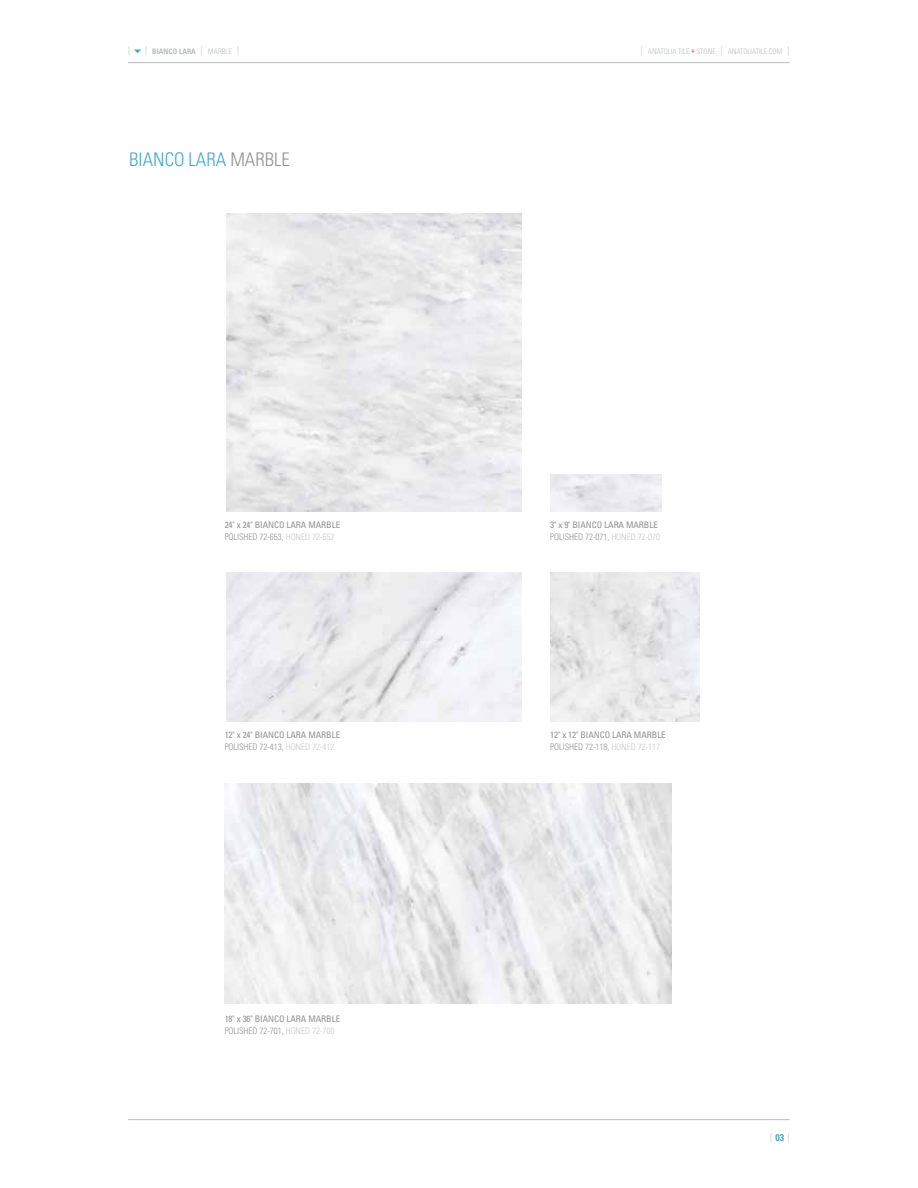
<style>
.page{position:relative;width:918px;height:1188px;background:#fff}
.page>*{position:absolute;margin:0;border:0;box-sizing:border-box;transform-origin:0 0}
.t1{font:300 condensed 18.75px "Univers";color:#46a8c6}
.t2{font:condensed 9px/12px "Univers";letter-spacing:-.005em;color:#919195}
.t3{font:300 condensed 9px "Univers";color:#babcbe}
.t4{font:300 condensed 7.5px "Univers";color:#babcbe}
.t5{font:700 condensed 7.5px "Univers";letter-spacing:.005em;color:#babcbe}
.s1{font-weight:300;font-size:9px}
.s2{font-weight:300}
.s3{color:#919195}
.s4{font-weight:300;color:#c8c8ca}
.s5{font-size:9px}
.s6{font-weight:400;color:#e31b23}
.s7{font-weight:700;font-size:9.75px;color:#46a8c6}
</style>
<div class="page">
<svg style="left:134px;top:50px;width:7px;height:3px"></svg>
<hr style="left:128px;top:62px;width:662px;height:1px;background:#babcbe">
<img style="left:550px;top:572px;width:149px;height:149px">
<img style="left:226px;top:572px;width:295px;height:149px">
<img style="left:225px;top:784px;width:447px;height:220px">
<hr style="left:128px;top:1119px;width:662px;height:1px;background:#babcbe">
<p class="t5" style="left:145px;top:47px;width:95px"><span class="s1">|</span> BIANCO LARA <span class="s1">|</span> <span class="s2">MARBLE</span> <span class="s1">|</span></p>
<h1 class="t1" style="left:129px;top:148px;width:162px">BIANCO LARA <span class="s3">MARBLE</span></h1>
<p class="t2" style="left:225px;top:519px;width:117px">24" x 24" BIANCO LARA MARBLE<br><span class="s2">POLISHED 72-653,</span> <span class="s4">HONED 72-652</span></p>
<p class="t2" style="left:225px;top:728px;width:117px">12" x 24" BIANCO LARA MARBLE<br><span class="s2">POLISHED 72-413,</span> <span class="s4">HONED 72-412</span></p>
<p class="t2" style="left:225px;top:1013px;width:117px">18" x 36" BIANCO LARA MARBLE<br><span class="s2">POLISHED 72-701,</span> <span class="s4">HONED 72-700</span></p>
<p class="t4" style="left:641px;top:47px;width:150px"><span class="s5">|</span> ANATOLIA TILE <span class="s6">+</span> STONE <span class="s5">|</span> ANATOLIATILE.COM <span class="s5">|</span></p>
<p class="t2" style="left:550px;top:519px;width:111px">3" x 9" BIANCO LARA MARBLE<br><span class="s2">POLISHED 72-071,</span> <span class="s4">HONED 72-070</span></p>
<p class="t2" style="left:550px;top:728px;width:117px">12" x 12" BIANCO LARA MARBLE<br><span class="s2">POLISHED 72-118,</span> <span class="s4">HONED 72-117</span></p>
<p class="t3" style="left:770px;top:1131px;width:21px">| <span class="s7">03</span> |</p>
</div>
